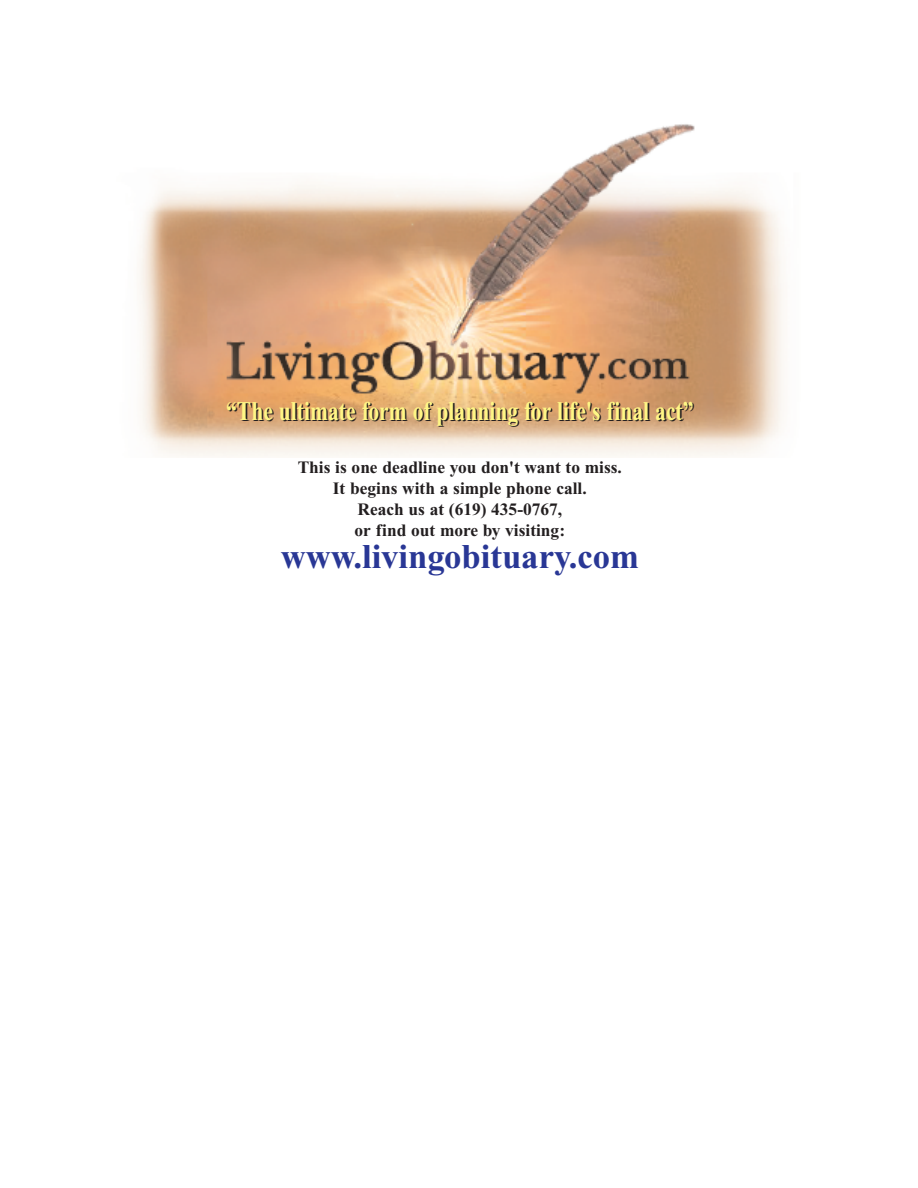
<style>
.page{position:relative;width:918px;height:1188px;background:#fff}
.page>*{position:absolute;margin:0;border:0;box-sizing:border-box;transform-origin:0 0}
.t1{font:700 34.65px "Times New Roman";color:#293795}
.t2{font:700 27px "Times New Roman";color:#231f20;scale:.8 1}
.t3{font:700 17.4px/20.9px "Times New Roman";color:#231f20;text-align:center}
</style>
<div class="page">
<img style="left:140px;top:124px;width:643px;height:333px">
<h2 class="t2" style="left:228px;top:403px;width:586px">“The ultimate form of planning for life's final act”</h2>
<p class="t3" style="left:298px;top:459px;width:326px">This is one deadline you don't want to miss.<br>It begins with a simple phone call.<br>Reach us at (619) 435-0767,<br>or find out more by visiting:</p>
<h1 class="t1" style="left:281px;top:545px;width:360px">www.livingobituary.com</h1>
</div>
